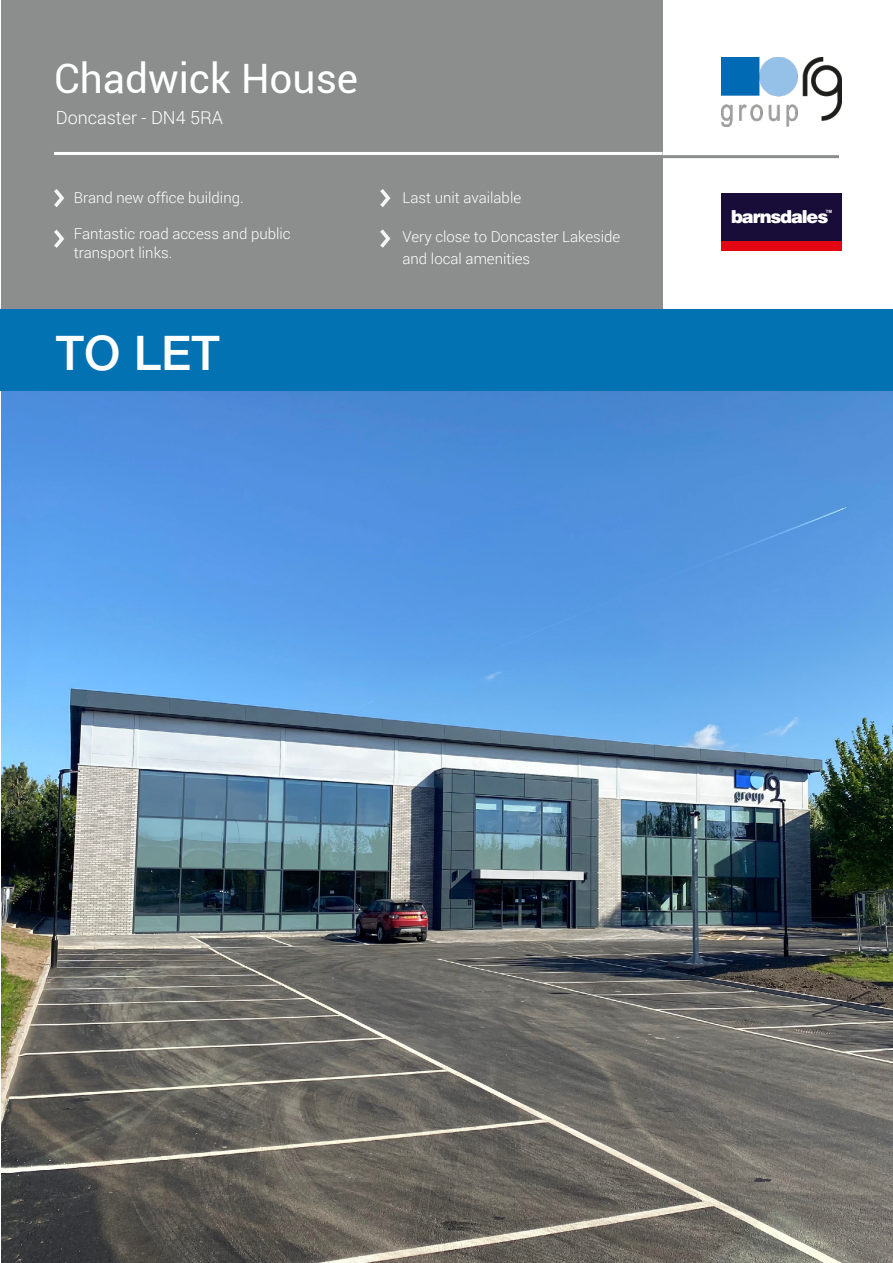
<style>
.page{position:relative;width:893px;height:1263px;background:#fff}
.page>*{position:absolute;margin:0;border:0;box-sizing:border-box;transform-origin:0 0}
.t1{font:47.85px "Helvetica Neue LT 65 Md";color:#fff}
.t2{font:40.5px "Roboto";color:#fff}
.t3{font:300 18px "Roboto";color:#fff}
.t4{font:900 17.85px "Helvetica LT";letter-spacing:-.065em;color:#fff}
.t5{font:300 15px/19.8px "Roboto";color:#fff}
.t6{font:700 4.35px "Arial";color:#fff}
</style>
<div class="page">
<div style="left:1px;top:0;width:661px;height:332px;background:#8c8e8e"></div>
<img style="left:721px;top:57px;width:120px;height:69px">
<img style="left:1px;top:391px;width:892px;height:872px">
<div style="left:721px;top:193px;width:120px;height:49px;background:#180c38"></div>
<div style="left:721px;top:242px;width:120px;height:9px;background:#e30613"></div>
<hr style="left:54px;top:152px;width:608px;height:3px;background:#fff">
<hr style="left:662px;top:155px;width:177px;height:3px;background:#8c8e8e">
<svg style="left:54px;top:189px;width:10px;height:18px"></svg>
<svg style="left:380px;top:189px;width:11px;height:18px"></svg>
<svg style="left:54px;top:229px;width:11px;height:19px"></svg>
<svg style="left:380px;top:229px;width:11px;height:19px"></svg>
<div style="left:0;top:310px;width:893px;height:81px;background:#0372b2"></div>
<h2 class="t2" style="left:54px;top:50px;width:306px">Chadwick House</h2>
<p class="t3" style="left:56px;top:105px;width:169px">Doncaster - DN4 5RA</p>
<p class="t5" style="left:74px;top:187px;width:171px">Brand new office building.</p>
<p class="t5" style="left:74px;top:223px;width:219px">Fantastic road access and public transport links.</p>
<h1 class="t1" style="left:56px;top:324px;width:165px">TO LET</h1>
<p class="t5" style="left:403px;top:187px;width:120px">Last unit available</p>
<p class="t5" style="left:403px;top:226px;width:219px;line-height:21.6px">Very close to Doncaster Lakeside and local amenities</p>
<p class="t4" style="left:731px;top:205px;width:99px">barnsdales</p>
<p class="t6" style="left:826px;top:208px;width:8px">TM</p>
</div>
